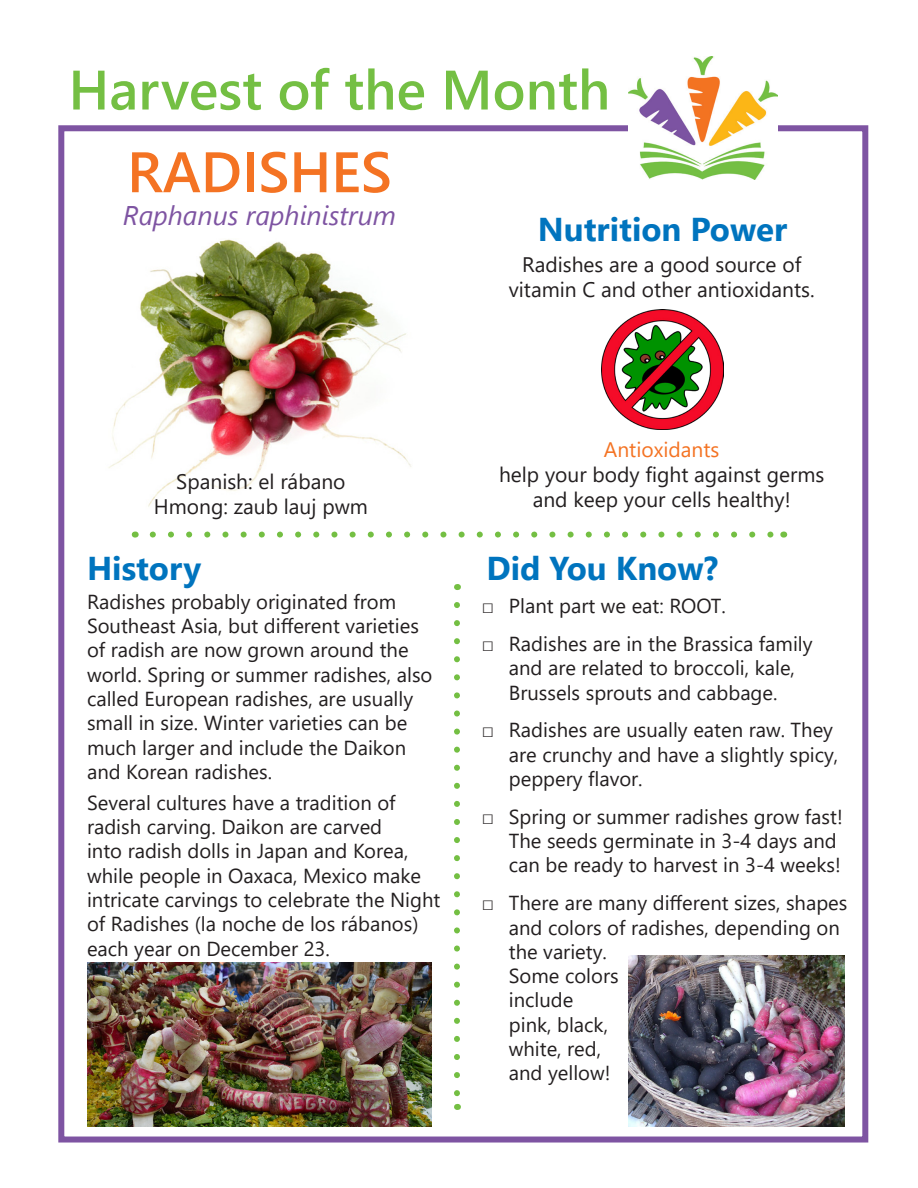
<style>
.page{position:relative;width:918px;height:1188px;background:#fff}
.page>*{position:absolute;margin:0;border:0;box-sizing:border-box;transform-origin:0 0}
.t1{font:600 57px "Segoe UI";color:#f47323}
.t2{font:600 55.5px "Segoe UI";color:#74bf43}
.t3{font:700 33px "Segoe UI";color:#0074be}
.t4{font:italic 27px "Segoe UI";color:#7e54a2}
.t5{font:21px/25.2px "Segoe UI";color:#231f20;text-align:center}
.t6{font:21px "Segoe UI";color:#f47323}
.t7{font:20.25px/24.3px "Segoe UI";color:#231f20}
.s1{font-family:"Arial"}
</style>
<div class="page">
<div style="left:58px;top:125px;width:810px;height:1018px;border:6px solid #7e54a2"></div>
<img style="left:628px;top:56px;width:149px;height:124px">
<img style="left:108px;top:239px;width:303px;height:268px">
<svg style="left:454px;top:605px;width:6px;height:492px"></svg>
<svg style="left:153px;top:532px;width:621px;height:6px"></svg>
<img style="left:602px;top:310px;width:121px;height:119px">
<img style="left:628px;top:956px;width:217px;height:170px">
<img style="left:87px;top:963px;width:345px;height:163px">
<p class="t2" style="left:69px;top:37px;width:543px">Harvest of the Month</p>
<p class="t1" style="left:127px;top:118px;width:266px">RADISHES</p>
<p class="t4" style="left:123px;top:190px;width:275px">Raphanus raphinistrum</p>
<p class="t3" style="left:538px;top:198px;width:251px">Nutrition Power</p>
<p class="t5" style="left:522px;top:250px;width:281px">Radishes are a good source of</p>
<p class="t5" style="left:509px;top:275px;width:307px">vitamin C and other antioxidants.</p>
<p class="t5" style="left:176px;top:467px;width:171px">Spanish: el rábano</p>
<p class="t5" style="left:154px;top:492px;width:216px">Hmong: zaub lauj pwm</p>
<p class="t3" style="left:87px;top:537px;width:116px">History</p>
<p class="t7" style="left:87px;top:588px;width:347px">Radishes probably originated from Southeast Asia, but different varieties of radish are now grown around the world. Spring or summer radishes, also called European radishes, are usually small in size. Winter varieties can be much larger and include the Daikon and Korean radishes.</p>
<p class="t7" style="left:87px;top:789px;width:355px">Several cultures have a tradition of radish carving. Daikon are carved<br>into radish dolls in Japan and Korea, while people in Oaxaca, Mexico make intricate carvings to celebrate the Night of Radishes (la noche de los rábanos) each year on December 23.</p>
<p class="t6" style="left:604px;top:429px;width:117px">Antioxidants</p>
<p class="t5" style="left:499px;top:460px;width:327px">help your body fight against germs and keep your cells healthy!</p>
<p class="t3" style="left:486px;top:537px;width:233px">Did You Know?</p>
<p class="t7" style="left:482px;top:592px;width:246px"><span class="s1">□</span> Plant part we eat: ROOT.</p>
<p class="t7" style="left:482px;top:630px;width:332px;text-align:center"><span class="s1">□</span> Radishes are in the Brassica family and are related to broccoli, kale,<br>Brussels sprouts and cabbage.</p>
<p class="t7" style="left:509px;top:716px;width:331px;text-indent:-27px"><span class="s1">□</span> Radishes are usually eaten raw. They are crunchy and have a slightly spicy, peppery flavor.</p>
<p class="t7" style="left:509px;top:803px;width:335px;text-indent:-27px"><span class="s1">□</span> Spring or summer radishes grow fast!<br>The seeds germinate in 3-4 days and can be ready to harvest in 3-4 weeks!</p>
<p class="t7" style="left:509px;top:889px;width:340px;text-indent:-27px"><span class="s1">□</span> There are many different sizes, shapes and colors of radishes, depending on the variety.<br>Some colors<br>include<br>pink, black,<br>white, red,<br>and yellow!</p>
</div>
